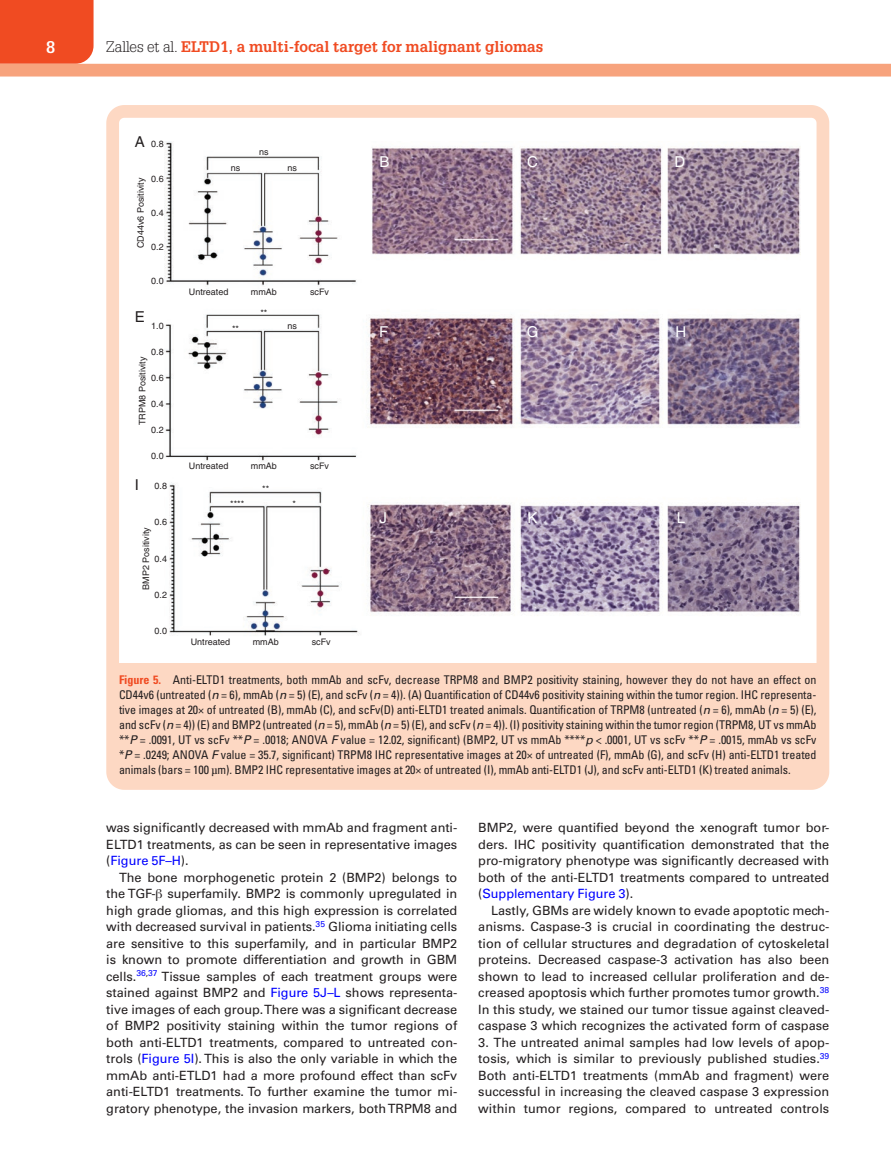
<style>
.page{position:relative;width:891px;height:1175px;background:#fff}
.page>*{position:absolute;margin:0;border:0;box-sizing:border-box;transform-origin:0 0}
.t1{font:700 16.5px "Glypha LT Std";color:#fff}
.t2{font:700 15px "Glypha LT Std";color:#f04b22}
.t3{font:15px "Helvetica";color:#fff}
.t4{font:15px "Helvetica";color:#231f20}
.t5{font:12.75px/16.5px "Univers LT Std";letter-spacing:-.005em;color:#231f20;text-align:justify}
.t6{font:condensed 12px/15px "Univers LT Std";letter-spacing:-.005em;color:#231f20;text-align:justify}
.t7{font:9px "Helvetica";color:#231f20}
.s1{font-weight:300;color:#231f20}
.s2{font-size:15px}
.s3{font-weight:700;color:#f04b22}
.s4{font-style:italic;font-stretch:normal}
.s5{font-family:"Gandhari Unicode";font-stretch:normal}
.s6{color:#00f}
.s7{font-family:"Gandhari Unicode"}
</style>
<div class="page">
<div style="left:0;top:0;width:94px;height:64px;background:#f04b22"></div>
<div style="left:0;top:64px;width:891px;height:12px;background:#f7a37d"></div>
<div style="left:110px;top:663px;width:716px;height:118px;background:#fdd8c3"></div>
<img style="left:164px;top:142px;width:637px;height:494px">
<div style="left:106px;top:105px;width:723px;height:685px;border:13px solid #fdd8c3;border-radius:12px"></div>
<p class="t1" style="left:46px;top:37px;width:11px">8</p>
<p class="t2" style="left:106px;top:37px;width:439px"><span class="s1">Zalles et al.</span> ELTD1, a multi-focal target for malignant gliomas</p>
<p class="t7" style="left:135px;top:139px;width:30px"><span class="s2">A</span> 0.8</p>
<p class="t7" style="left:151px;top:173px;width:14px">0.6</p>
<p class="t7" style="left:135px;top:248px;width:72px;rotate:-90deg">CD44v6 Positivity</p>
<p class="t7" style="left:151px;top:207px;width:14px">0.4</p>
<p class="t7" style="left:151px;top:242px;width:14px">0.2</p>
<p class="t7" style="left:151px;top:276px;width:14px">0.0</p>
<p class="t4" style="left:135px;top:308px;width:12px">E</p>
<p class="t7" style="left:151px;top:320px;width:14px">1.0</p>
<p class="t7" style="left:151px;top:346px;width:14px">0.8</p>
<p class="t7" style="left:137px;top:425px;width:70px;rotate:-90deg">TRPM8 Positivity</p>
<p class="t7" style="left:151px;top:372px;width:14px">0.6</p>
<p class="t7" style="left:151px;top:399px;width:14px">0.4</p>
<p class="t7" style="left:151px;top:425px;width:14px">0.2</p>
<p class="t7" style="left:151px;top:451px;width:14px">0.0</p>
<p class="t7" style="left:135px;top:480px;width:34px"><span class="s2">I</span> 0.8</p>
<p class="t7" style="left:155px;top:517px;width:14px">0.6</p>
<p class="t7" style="left:141px;top:590px;width:64px;rotate:-90deg">BMP2 Positivity</p>
<p class="t7" style="left:155px;top:553px;width:14px">0.4</p>
<p class="t7" style="left:155px;top:589px;width:14px">0.2</p>
<p class="t7" style="left:155px;top:626px;width:14px">0.0</p>
<p class="t7" style="left:231px;top:162px;width:11px">ns</p>
<p class="t7" style="left:259px;top:146px;width:11px">ns</p>
<p class="t7" style="left:288px;top:162px;width:11px">ns</p>
<p class="t7" style="left:189px;top:286px;width:41px">Untreated</p>
<p class="t7" style="left:251px;top:286px;width:27px">mmAb</p>
<p class="t7" style="left:310px;top:286px;width:20px">scFv</p>
<p class="t7" style="left:232px;top:323px;width:8px">**</p>
<p class="t7" style="left:260px;top:307px;width:8px">**</p>
<p class="t7" style="left:288px;top:321px;width:11px">ns</p>
<p class="t7" style="left:189px;top:461px;width:41px">Untreated</p>
<p class="t7" style="left:251px;top:461px;width:27px">mmAb</p>
<p class="t7" style="left:310px;top:461px;width:20px">scFv</p>
<p class="t7" style="left:230px;top:498px;width:15px">****</p>
<p class="t7" style="left:262px;top:483px;width:8px">**</p>
<p class="t7" style="left:292px;top:498px;width:5px">*</p>
<p class="t7" style="left:191px;top:636px;width:41px">Untreated</p>
<p class="t7" style="left:253px;top:636px;width:27px">mmAb</p>
<p class="t7" style="left:312px;top:636px;width:20px">scFv</p>
<p class="t3" style="left:379px;top:153px;width:12px">B</p>
<p class="t3" style="left:527px;top:153px;width:12px">C</p>
<p class="t3" style="left:675px;top:153px;width:12px">D</p>
<p class="t3" style="left:379px;top:323px;width:11px">F</p>
<p class="t3" style="left:527px;top:323px;width:13px">G</p>
<p class="t3" style="left:675px;top:323px;width:12px">H</p>
<p class="t3" style="left:380px;top:509px;width:9px">J</p>
<p class="t3" style="left:528px;top:509px;width:12px">K</p>
<p class="t3" style="left:677px;top:509px;width:10px">L</p>
<p class="t6" style="left:119px;top:672px;width:699px"><span class="s3">Figure 5.</span> Anti-ELTD1 treatments, both mmAb and scFv, decrease TRPM8 and BMP2 positivity staining, however they do not have an effect on CD44v6 (untreated (<span class="s4">n</span> = 6), mmAb (<span class="s4">n</span> = 5) (E), and scFv (<span class="s4">n</span> = 4)). (A) Quantification of CD44v6 positivity staining within the tumor region. IHC representa&shy;tive images at 20× of untreated (B), mmAb (C), and scFv(D) anti-ELTD1 treated animals. Quantification of TRPM8 (untreated (<span class="s4">n</span> = 6), mmAb (<span class="s4">n</span> = 5) (E), and scFv (<span class="s4">n</span> = 4)) (E) and BMP2 (untreated (<span class="s4">n</span> = 5), mmAb (<span class="s4">n</span> = 5) (E), and scFv (<span class="s4">n</span> = 4)). (I) positivity staining within the tumor region (TRPM8, UT vs mmAb **<span class="s4">P</span> = .0091, UT vs scFv **<span class="s4">P</span> = .0018; ANOVA <span class="s4">F</span> value = 12.02, significant) (BMP2, UT vs mmAb ****<span class="s4">p</span> &lt; .0001, UT vs scFv **<span class="s4">P</span> = .0015, mmAb vs scFv *<span class="s4">P</span> = .0249; ANOVA <span class="s4">F</span> value = 35.7, significant) TRPM8 IHC representative images at 20× of untreated (F), mmAb (G), and scFv (H) anti-ELTD1 treated animals (bars = 100 <span class="s5">µ</span>m). BMP2 IHC representative images at 20× of untreated (I), mmAb anti-ELTD1 (J), and scFv anti-ELTD1 (K) treated animals.</p>
<p class="t5" style="left:106px;top:819px;width:353px">was significantly decreased with mmAb and fragment anti-ELTD1 treatments, as can be seen in representative images (<span class="s6">Figure 5F–H</span>).</p>
<p class="t5" style="left:106px;top:869px;width:353px;text-indent:13px">The bone morphogenetic protein 2 (BMP2) belongs to the TGF-<span class="s7">β</span> superfamily. BMP2 is commonly upregulated in high grade gliomas, and this high expression is correlated with decreased survival in patients.<sup>35</sup> Glioma initiating cells are sensitive to this superfamily, and in particular BMP2 is known to promote differentiation and growth in GBM cells.<sup>36</sup><sup>,</sup><sup>37</sup> Tissue samples of each treatment groups were stained against BMP2 and <span class="s6">Figure 5J–L</span> shows representa&shy;tive images of each group. There was a significant decrease of BMP2 positivity staining within the tumor regions of both anti-ELTD1 treatments, compared to untreated con&shy;trols (<span class="s6">Figure 5I</span>). This is also the only variable in which the mmAb anti-ETLD1 had a more profound effect than scFv anti-ELTD1 treatments. To further examine the tumor mi&shy;gratory phenotype, the invasion markers, both TRPM8 and</p>
<p class="t5" style="left:478px;top:819px;width:353px">BMP2, were quantified beyond the xenograft tumor bor&shy;ders. IHC positivity quantification demonstrated that the pro-migratory phenotype was significantly decreased with both of the anti-ELTD1 treatments compared to untreated (<span class="s6">Supplementary Figure 3</span>).</p>
<p class="t5" style="left:478px;top:902px;width:353px;text-indent:13px">Lastly, GBMs are widely known to evade apoptotic mech&shy;anisms. Caspase-3 is crucial in coordinating the destruc&shy;tion of cellular structures and degradation of cytoskeletal proteins. Decreased caspase-3 activation has also been shown to lead to increased cellular proliferation and de&shy;creased apoptosis which further promotes tumor growth.<sup>38<br></sup>In this study, we stained our tumor tissue against cleaved&shy;caspase 3 which recognizes the activated form of caspase</p>
<p class="t5" style="left:478px;top:1034px;width:353px">3. The untreated animal samples had low levels of apop&shy;tosis, which is similar to previously published studies.<sup>39<br></sup>Both anti-ELTD1 treatments (mmAb and fragment) were successful in increasing the cleaved caspase 3 expression within tumor regions, compared to untreated controls</p>
</div>
